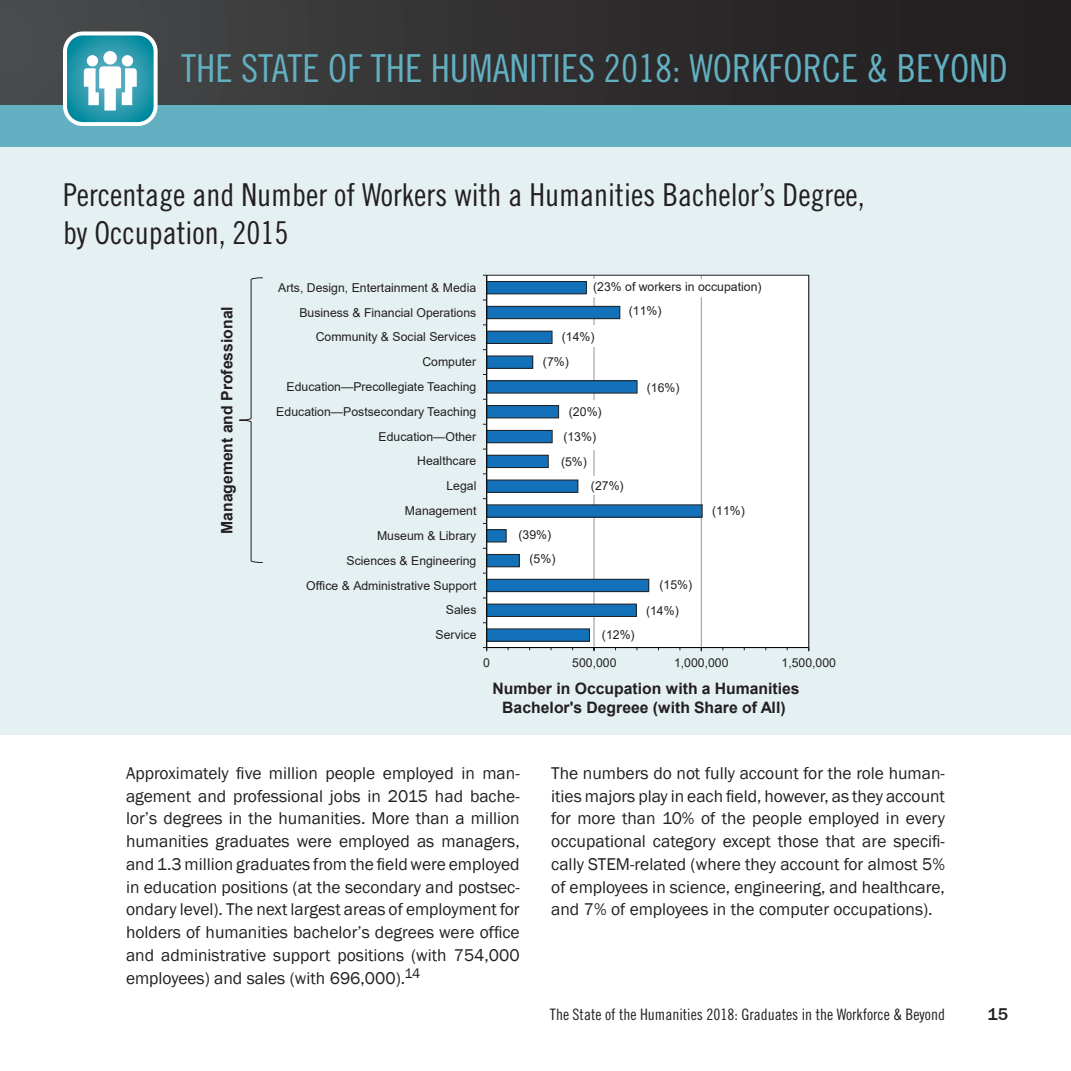
<style>
.page{position:relative;width:1071px;height:1071px;background:#fff}
.page>*{position:absolute;margin:0;border:0;box-sizing:border-box;transform-origin:0 0}
.t1{font:38.5px "Trade Gothic LT Std Cn 18";color:#62b0c2}
.t2{font:31.5px/37.8px "Trade Gothic LT Std Cn 18";color:#231f20}
.Text{font:17.5px/22.8px "Franklin Gothic";color:#231f20;text-align:justify}
.t3{font:500 17.5px "Franklin Gothic";color:#231f20}
.t4{font:700 15.75px/18.9px "Arial";color:#231f20;text-align:center}
.t5{font:15.75px "Trade Gothic LT Std Cn 18";color:#231f20}
.t6{font:12.25px/24.5px "Arial";color:#231f20}
</style>
<div class="page">
<div style="left:0;top:147px;width:1071px;height:588px;background:#e5f0f3"></div>
<div style="left:487px;top:275px;width:322px;height:373px;background:#fff"></div>
<hr style="left:701px;top:275px;width:1px;height:373px;background:#939598">
<hr style="left:594px;top:275px;width:1px;height:373px;background:#939598">
<div style="left:487px;top:629px;width:102px;height:12px;background:#1371b9"></div>
<div style="left:486px;top:628px;width:104px;height:14px;border:1px solid #231f20"></div>
<div style="left:487px;top:604px;width:149px;height:12px;background:#1371b9"></div>
<div style="left:486px;top:604px;width:151px;height:13px;border:1px solid #231f20"></div>
<div style="left:487px;top:579px;width:162px;height:13px;background:#1371b9"></div>
<div style="left:486px;top:579px;width:163px;height:13px;border:1px solid #231f20"></div>
<div style="left:487px;top:554px;width:32px;height:13px;background:#1371b9"></div>
<div style="left:486px;top:554px;width:34px;height:13px;border:1px solid #231f20"></div>
<div style="left:487px;top:530px;width:19px;height:12px;background:#1371b9"></div>
<div style="left:486px;top:529px;width:21px;height:13px;border:1px solid #231f20"></div>
<div style="left:487px;top:505px;width:215px;height:12px;background:#1371b9"></div>
<div style="left:486px;top:504px;width:217px;height:14px;border:1px solid #231f20"></div>
<div style="left:487px;top:480px;width:91px;height:12px;background:#1371b9"></div>
<div style="left:486px;top:480px;width:92px;height:13px;border:1px solid #231f20"></div>
<div style="left:487px;top:455px;width:61px;height:13px;background:#1371b9"></div>
<div style="left:486px;top:455px;width:63px;height:13px;border:1px solid #231f20"></div>
<div style="left:487px;top:430px;width:65px;height:13px;background:#1371b9"></div>
<div style="left:486px;top:430px;width:67px;height:13px;border:1px solid #231f20"></div>
<div style="left:487px;top:406px;width:72px;height:12px;background:#1371b9"></div>
<div style="left:486px;top:405px;width:73px;height:13px;border:1px solid #231f20"></div>
<div style="left:487px;top:381px;width:150px;height:12px;background:#1371b9"></div>
<div style="left:486px;top:380px;width:152px;height:14px;border:1px solid #231f20"></div>
<div style="left:487px;top:356px;width:46px;height:12px;background:#1371b9"></div>
<div style="left:486px;top:356px;width:47px;height:13px;border:1px solid #231f20"></div>
<div style="left:487px;top:331px;width:65px;height:13px;background:#1371b9"></div>
<div style="left:486px;top:331px;width:67px;height:13px;border:1px solid #231f20"></div>
<div style="left:487px;top:306px;width:133px;height:13px;background:#1371b9"></div>
<div style="left:486px;top:306px;width:134px;height:13px;border:1px solid #231f20"></div>
<div style="left:487px;top:282px;width:99px;height:12px;background:#1371b9"></div>
<div style="left:486px;top:281px;width:101px;height:13px;border:1px solid #231f20"></div>
<hr style="left:487px;top:647px;width:322px;height:1px;background:#050504">
<hr style="left:486px;top:275px;width:1px;height:373px;background:#050504">
<svg style="left:594px;top:279px;width:108px;height:18px"></svg>
<div style="left:554px;top:325px;width:45px;height:22px;background:#fff"></div>
<div style="left:561px;top:401px;width:47px;height:49px;background:#fff"></div>
<div style="left:583px;top:476px;width:45px;height:18px;background:#fff"></div>
<svg style="left:239px;top:277px;width:24px;height:286px"></svg>
<div style="left:0;top:105px;width:1071px;height:42px;background:#62b0c2"></div>
<div style="left:0;top:0;width:1071px;height:105px;background:linear-gradient(to right,#484a4b,#1e1a1b)"></div>
<div style="left:63px;top:32px;width:94px;height:94px;background:#fff;border-radius:20px"></div>
<svg style="left:67px;top:35px;width:87px;height:87px"></svg>
<h1 class="t1" style="left:181px;top:46px;width:828px">THE STATE OF THE HUMANITIES 2018: WORKFORCE &amp; BEYOND</h1>
<p class="t2" style="left:63px;top:176px;width:803px">Percentage and Number of Workers with a Humanities Bachelor’s Degree, by Occupation, 2015</p>
<p class="t4" style="left:218px;top:534px;width:229px;rotate:-90deg">Management and Professional</p>
<p class="t6" style="left:278px;top:275px;width:200px">Arts, Design, Entertainment &amp; Media</p>
<p class="t6" style="left:299px;top:300px;width:178px">Business &amp; Financial Operations</p>
<p class="t6" style="left:316px;top:325px;width:162px">Community &amp; Social Services</p>
<p class="t6" style="left:422px;top:350px;width:55px">Computer</p>
<p class="t6" style="left:286px;top:375px;width:191px">Education—Precollegiate Teaching</p>
<p class="t6" style="left:276px;top:399px;width:202px">Education—Postsecondary Teaching</p>
<p class="t6" style="left:379px;top:424px;width:99px">Education—Other</p>
<p class="t6" style="left:417px;top:449px;width:61px">Healthcare</p>
<p class="t6" style="left:446px;top:474px;width:32px">Legal</p>
<p class="t6" style="left:405px;top:498px;width:73px">Management</p>
<p class="t6" style="left:377px;top:523px;width:101px">Museum &amp; Library</p>
<p class="t6" style="left:346px;top:548px;width:131px">Sciences &amp; Engineering</p>
<p class="t6" style="left:306px;top:573px;width:172px">Office &amp; Administrative Support</p>
<p class="t6" style="left:446px;top:598px;width:32px">Sales</p>
<p class="t6" style="left:436px;top:623px;width:42px">Service</p>
<p class="t6" style="left:593px;top:274px;width:170px">(23% of workers in occupation)</p>
<p class="t6" style="left:629px;top:299px;width:34px">(11%)</p>
<p class="t6" style="left:562px;top:324px;width:34px">(14%)</p>
<p class="t6" style="left:543px;top:349px;width:27px">(7%)</p>
<p class="t6" style="left:647px;top:375px;width:34px">(16%)</p>
<p class="t6" style="left:569px;top:400px;width:34px">(20%)</p>
<p class="t6" style="left:563px;top:424px;width:34px">(13%)</p>
<p class="t6" style="left:561px;top:449px;width:27px">(5%)</p>
<p class="t6" style="left:591px;top:474px;width:34px">(27%)</p>
<p class="t6" style="left:712px;top:498px;width:34px">(11%)</p>
<p class="t6" style="left:530px;top:522px;width:27px;text-indent:-11px">(39%) (5%)</p>
<p class="t6" style="left:646px;top:572px;width:48px;line-height:25.2px;text-indent:13px">(15%) (14%)</p>
<p class="t6" style="left:602px;top:622px;width:34px">(12%)</p>
<p class="t6" style="left:483px;top:650px;width:8px">0</p>
<p class="t6" style="left:572px;top:650px;width:46px">500,000</p>
<p class="t6" style="left:674px;top:650px;width:56px">1,000,000</p>
<p class="t6" style="left:782px;top:650px;width:56px">1,500,000</p>
<p class="t4" style="left:493px;top:680px;width:309px">Number in Occupation with a Humanities<br>Bachelor's Degreee (with Share of All)</p>
<p class="Text" style="left:126px;top:762px;width:395px">Approximately five million people employed in man&shy;agement and professional jobs in 2015 had bache&shy;lor’s degrees in the humanities. More than a million humanities graduates were employed as managers, and 1.3 million graduates from the field were employed in education positions (at the secondary and postsec&shy;ondary level). The next largest areas of employment for holders of humanities bachelor’s degrees were office and administrative support positions (with 754,000 employees) and sales (with 696,000).<sup>14</sup></p>
<p class="Text" style="left:551px;top:762px;width:395px">The numbers do not fully account for the role human&shy;ities majors play in each field, however, as they account for more than 10% of the people employed in every occupational category except those that are specifi&shy;cally STEM-related (where they account for almost 5% of employees in science, engineering, and healthcare, and 7% of employees in the computer occupations).</p>
<p class="t5" style="left:550px;top:1005px;width:397px">The State of the Humanities 2018: Graduates in the Workforce &amp; Beyond</p>
<p class="t3" style="left:987px;top:1004px;width:22px">15</p>
</div>
